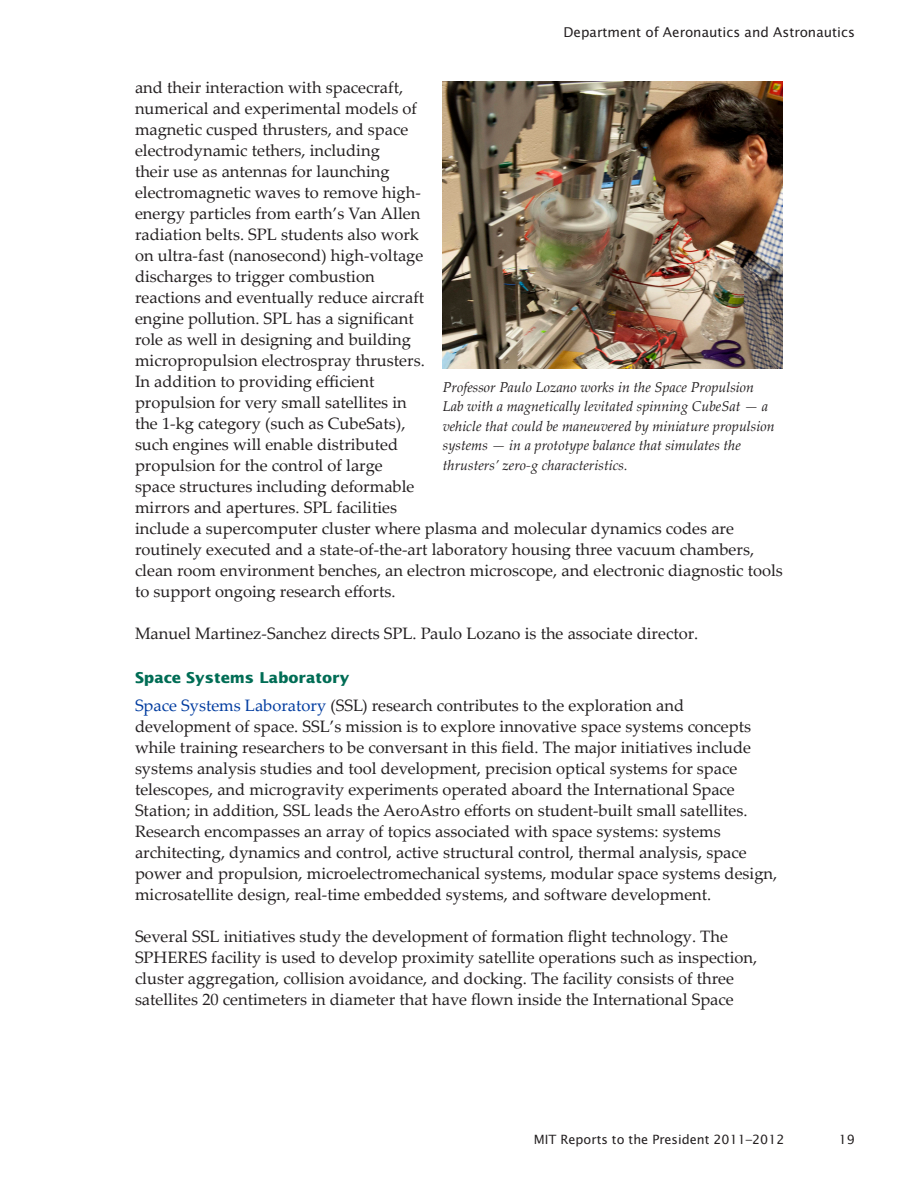
<style>
.page{position:relative;width:918px;height:1188px;background:#fff}
.page>*{position:absolute;margin:0;border:0;box-sizing:border-box;transform-origin:0 0}
.t1{font:16.5px/21px "Palatino Linotype";color:#231f20}
.Heading_3{font:700 15px "Lucida Sans Std";color:#006d55}
.t2{font:italic 14.25px/19.5px "Palatino Linotype";color:#231f20}
.t3{font:13.5px "Lucida Sans Std";color:#231f20}
.t4{font:12.75px "Lucida Sans Std";color:#231f20}
.s1{color:#003ca0}
</style>
<div class="page">
<img style="left:443px;top:81px;width:340px;height:287px">
<p class="t3" style="left:563px;top:25px;width:293px">Department of Aeronautics and Astronautics</p>
<p class="t1" style="left:135px;top:76px;width:649px">and their interaction with spacecraft,<br>numerical and experimental models of<br>magnetic cusped thrusters, and space<br>electrodynamic tethers, including<br>their use as antennas for launching<br>electromagnetic waves to remove high-<br>energy particles from earth’s Van Allen<br>radiation belts. SPL students also work<br>on ultra-fast (nanosecond) high-voltage<br>discharges to trigger combustion<br>reactions and eventually reduce aircraft<br>engine pollution. SPL has a significant<br>role as well in designing and building<br>micropropulsion electrospray thrusters.<br>In addition to providing efficient<br>propulsion for very small satellites in<br>the 1-kg category (such as CubeSats),<br>such engines will enable distributed<br>propulsion for the control of large<br>space structures including deformable<br>mirrors and apertures. SPL facilities<br>include a supercomputer cluster where plasma and molecular dynamics codes are routinely executed and a state-of-the-art laboratory housing three vacuum chambers, clean room environment benches, an electron microscope, and electronic diagnostic tools to support ongoing research efforts.</p>
<p class="t1" style="left:135px;top:622px;width:565px">Manuel Martinez-Sanchez directs SPL. Paulo Lozano is the associate director.</p>
<p class="Heading_3" style="left:135px;top:669px;width:216px">Space Systems Laboratory</p>
<p class="t1" style="left:135px;top:694px;width:644px"><span class="s1">Space Systems Laboratory</span> (SSL) research contributes to the exploration and development of space. SSL’s mission is to explore innovative space systems concepts while training researchers to be conversant in this field. The major initiatives include systems analysis studies and tool development, precision optical systems for space telescopes, and microgravity experiments operated aboard the International Space Station; in addition, SSL leads the AeroAstro efforts on student-built small satellites.<br>Research encompasses an array of topics associated with space systems: systems architecting, dynamics and control, active structural control, thermal analysis, space power and propulsion, microelectromechanical systems, modular space systems design, microsatellite design, real-time embedded systems, and software development.</p>
<p class="t1" style="left:135px;top:925px;width:624px">Several SSL initiatives study the development of formation flight technology. The SPHERES facility is used to develop proximity satellite operations such as inspection, cluster aggregation, collision avoidance, and docking. The facility consists of three satellites 20 centimeters in diameter that have flown inside the International Space</p>
<p class="t2" style="left:443px;top:377px;width:333px">Professor Paulo Lozano works in the Space Propulsion Lab with a magnetically levitated spinning CubeSat — a vehicle that could be maneuvered by miniature propulsion systems — in a prototype balance that simulates the thrusters’ zero-g characteristics.</p>
<p class="t4" style="left:534px;top:1132px;width:252px">MIT Reports to the President 2011–2012</p>
<p class="t4" style="left:839px;top:1132px;width:18px">19</p>
</div>
